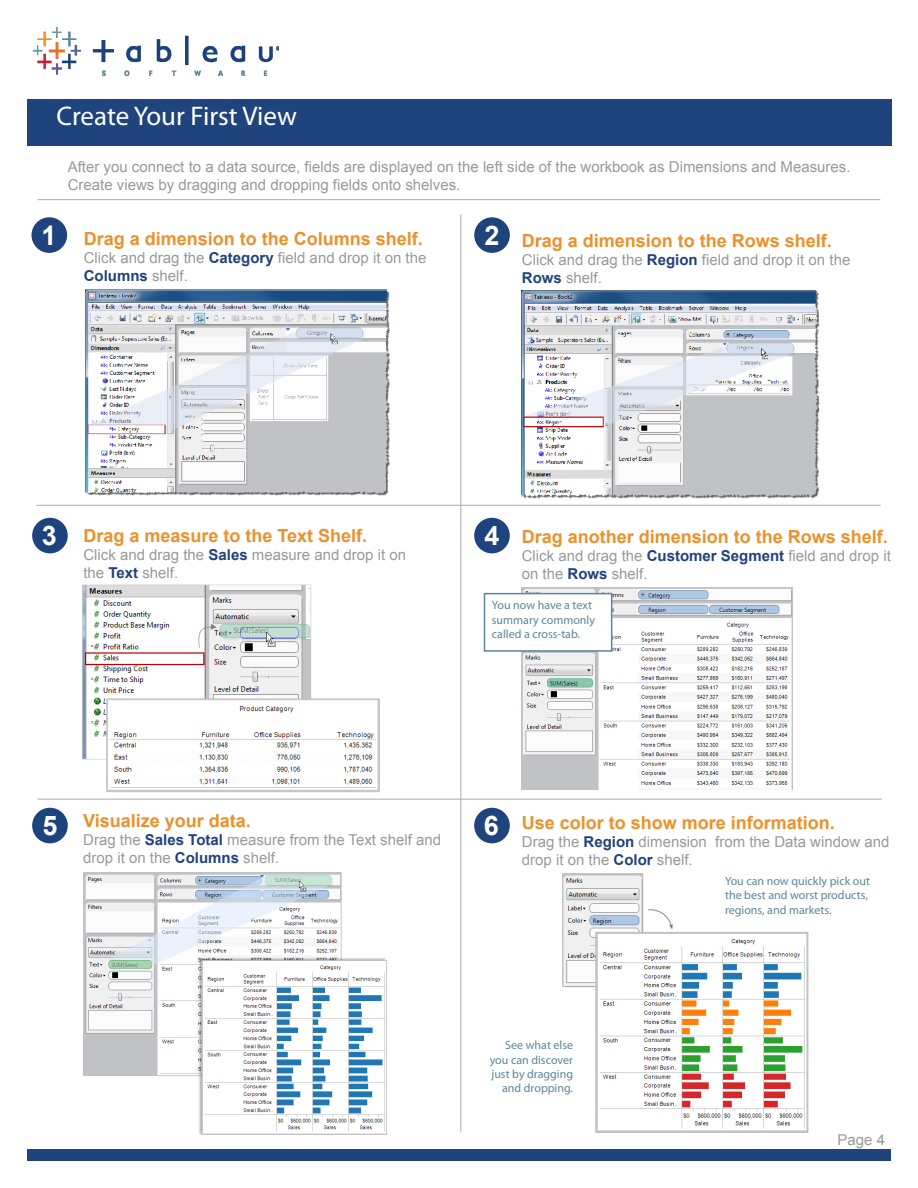
<style>
.page{position:relative;width:918px;height:1188px;background:#fff}
.page>*{position:absolute;margin:0;border:0;box-sizing:border-box;transform-origin:0 0}
.Page_Title{font:27px "Myriad Pro";color:#fff}
.t1{font:700 27px "Arial";color:#fff}
.Infinitive_Sub_Head{font:700 18px "Arial";color:#eb912c}
.t2{font:15px/18px "Arial";color:#989999}
.t3{font:12px/14.4px "Myriad Pro";color:#59879b}
.s1{font-weight:700;color:#1f437d}
</style>
<div class="page">
<div style="left:27px;top:1149px;width:864px;height:12px;background:#1f437d"></div>
<div style="left:27px;top:99px;width:864px;height:47px;background:#1f437d"></div>
<img style="left:34px;top:27px;width:245px;height:48px">
<hr style="left:38px;top:799px;width:844px;height:1px;background:#aaabaf">
<hr style="left:460px;top:214px;width:1px;height:918px;background:#aaabaf">
<hr style="left:36px;top:505px;width:845px;height:1px;background:#aaabaf">
<div style="left:474px;top:808px;width:36px;height:35px;background:#1f437d;border-radius:50%"></div>
<hr style="left:37px;top:199px;width:843px;height:1px;background:#aaabaf">
<div style="left:474px;top:217px;width:36px;height:36px;background:#1f437d;border-radius:50%"></div>
<div style="left:32px;top:518px;width:36px;height:35px;background:#1f437d;border-radius:50%"></div>
<div style="left:474px;top:518px;width:36px;height:35px;background:#1f437d;border-radius:50%"></div>
<div style="left:32px;top:217px;width:35px;height:36px;background:#1f437d;border-radius:50%"></div>
<div style="left:32px;top:808px;width:36px;height:35px;background:#1f437d;border-radius:50%"></div>
<img style="left:85px;top:289px;width:305px;height:207px">
<img style="left:522px;top:290px;width:298px;height:209px">
<img style="left:83px;top:584px;width:297px;height:209px">
<img style="left:522px;top:587px;width:270px;height:203px">
<div style="left:484px;top:593px;width:128px;height:59px;background:#fff;border:2px solid #59879b"></div>
<img style="left:83px;top:872px;width:303px;height:262px">
<img style="left:562px;top:873px;width:246px;height:259px">
<p class="Page_Title" style="left:56px;top:100px;width:242px">Create Your First View</p>
<p class="t1" style="left:42px;top:217px;width:17px">1</p>
<p class="t2" style="left:68px;top:158px;width:784px">After you connect to a data source, fields are displayed on the left side of the workbook as Dimensions and Measures.<br>Create views by dragging and dropping fields onto shelves.</p>
<p class="Infinitive_Sub_Head" style="left:84px;top:227px;width:341px">Drag a dimension to the Columns shelf.</p>
<p class="t2" style="left:84px;top:249px;width:344px">Click and drag the <span class="s1">Category</span> field and drop it on the<br><span class="s1">Columns</span> shelf.</p>
<p class="t1" style="left:484px;top:217px;width:17px">2</p>
<p class="Infinitive_Sub_Head" style="left:522px;top:228px;width:312px">Drag a dimension to the Rows shelf.</p>
<p class="t2" style="left:522px;top:251px;width:330px">Click and drag the <span class="s1">Region</span> field and drop it on the<br><span class="s1">Rows</span> shelf.</p>
<p class="t1" style="left:42px;top:518px;width:17px">3</p>
<p class="t1" style="left:484px;top:518px;width:17px">4</p>
<p class="Infinitive_Sub_Head" style="left:83px;top:524px;width:285px">Drag a measure to the Text Shelf.</p>
<p class="t2" style="left:83px;top:546px;width:324px">Click and drag the <span class="s1">Sales</span> measure and drop it on the <span class="s1">Text</span> shelf.</p>
<p class="Infinitive_Sub_Head" style="left:522px;top:525px;width:368px">Drag another dimension to the Rows shelf.</p>
<p class="t2" style="left:522px;top:547px;width:371px">Click and drag the <span class="s1">Customer Segment</span> field and drop it on the <span class="s1">Rows</span> shelf.</p>
<p class="t3" style="left:492px;top:598px;width:105px">You now have a text summary commonly called a cross-tab.</p>
<p class="t1" style="left:42px;top:808px;width:17px">5</p>
<p class="Infinitive_Sub_Head" style="left:83px;top:809px;width:169px">Visualize your data.</p>
<p class="t2" style="left:83px;top:831px;width:359px">Drag the <span class="s1">Sales Total</span> measure from the Text shelf and drop it on the <span class="s1">Columns</span> shelf.</p>
<p class="t1" style="left:484px;top:808px;width:17px">6</p>
<p class="Infinitive_Sub_Head" style="left:522px;top:811px;width:315px">Use color to show more information.</p>
<p class="t2" style="left:522px;top:833px;width:369px">Drag the <span class="s1">Region</span> dimension from the Data window and drop it on the <span class="s1">Color</span> shelf.</p>
<p class="t3" style="left:725px;top:874px;width:146px">You can now quickly pick out the best and worst products, regions, and markets.</p>
<p class="t3" style="left:490px;top:1038px;width:85px;text-align:right">See what else you can discover just by dragging and dropping.</p>
<p class="t2" style="left:838px;top:1131px;width:49px">Page 4</p>
</div>
